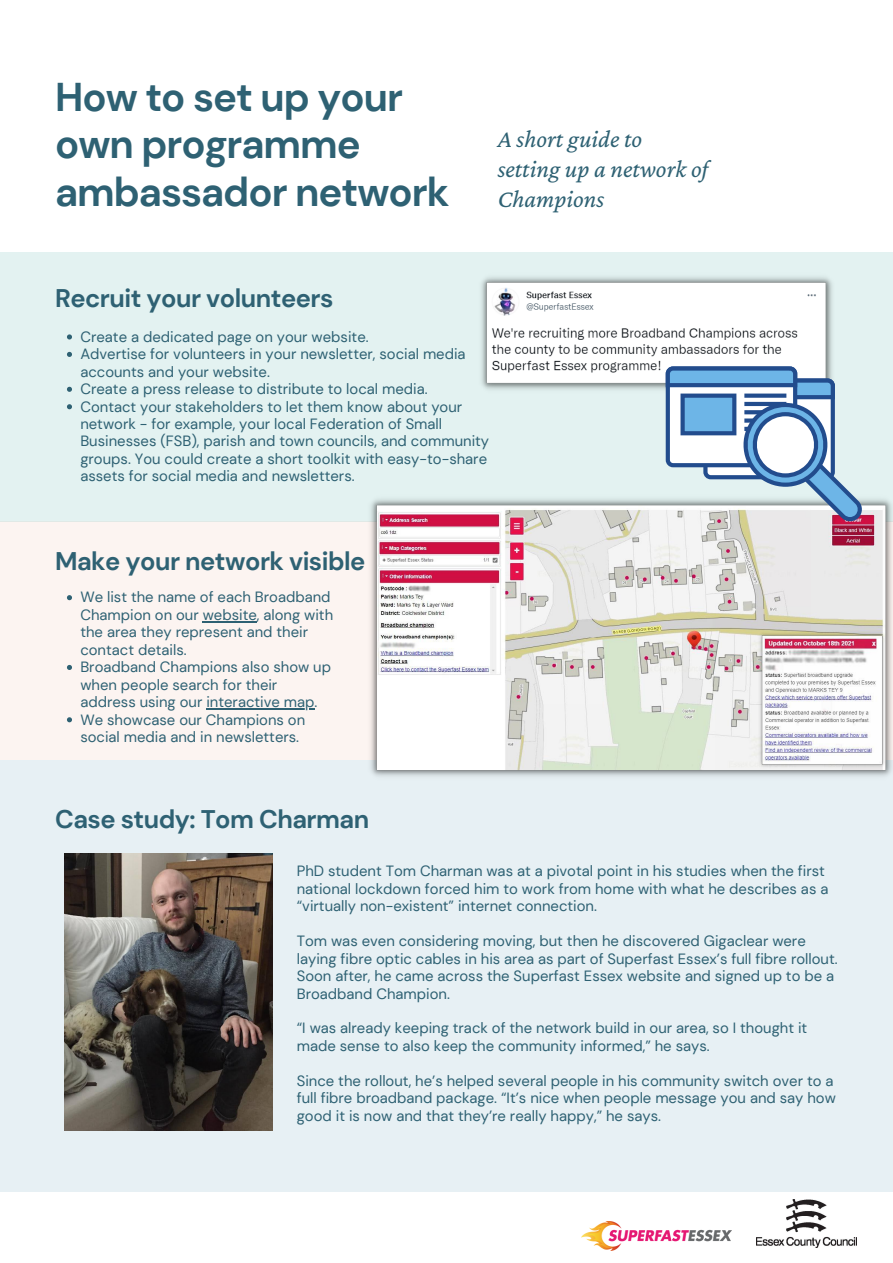
<style>
.page{position:relative;width:893px;height:1263px;background:#fff}
.page>*{position:absolute;margin:0;border:0;box-sizing:border-box;transform-origin:0 0}
.t1{font:700 40.05px/47.8px "DM Sans";letter-spacing:-.025em;color:#2e6173}
.t2{font:700 25.5px "DM Sans";letter-spacing:-.02em;color:#2e6173}
.t3{font:italic 25.05px/29.8px "Crimson Pro";color:#2e6173}
.t4{font:14.85px/17.5px "DM Sans";color:#2e6173}
</style>
<div class="page">
<div style="left:0;top:521px;width:893px;height:239px;background:#fcf4f1"></div>
<svg style="left:67px;top:595px;width:5px;height:5px"></svg>
<hr style="left:203px;top:621px;width:54px;height:1px;background:#2e6173">
<svg style="left:67px;top:665px;width:5px;height:5px"></svg>
<hr style="left:206px;top:708px;width:108px;height:1px;background:#2e6173">
<svg style="left:67px;top:717px;width:5px;height:5px"></svg>
<div style="left:0;top:252px;width:893px;height:269px;background:#e3f2f1"></div>
<img style="left:756px;top:1199px;width:100px;height:49px">
<div style="left:0;top:760px;width:893px;height:432px;background:#e7f0f4"></div>
<img style="left:581px;top:1221px;width:150px;height:29px">
<img style="left:65px;top:854px;width:208px;height:276px">
<img style="left:481px;top:277px;width:351px;height:113px">
<img style="left:368px;top:499px;width:525px;height:278px">
<svg style="left:665px;top:366px;width:198px;height:155px"></svg>
<svg style="left:67px;top:334px;width:5px;height:5px"></svg>
<svg style="left:67px;top:352px;width:5px;height:5px"></svg>
<svg style="left:67px;top:387px;width:5px;height:5px"></svg>
<svg style="left:67px;top:404px;width:5px;height:5px"></svg>
<p class="t1" style="left:55px;top:73px;width:396px">How to set up your own programme ambassador network</p>
<p class="t3" style="left:498px;top:124px;width:146px">A short guide to</p>
<p class="t3" style="left:498px;top:154px;width:212px">setting up a network of<br>Champions</p>
<p class="t2" style="left:55px;top:282px;width:280px">Recruit your volunteers</p>
<p class="t4" style="left:80px;top:328px;width:290px">Create a dedicated page on your website.</p>
<p class="t4" style="left:80px;top:345px;width:387px">Advertise for volunteers in your newsletter, social media accounts and your website.</p>
<p class="t4" style="left:80px;top:380px;width:349px">Create a press release to distribute to local media.</p>
<p class="t4" style="left:80px;top:398px;width:410px">Contact your stakeholders to let them know about your network - for example, your local Federation of Small Businesses (FSB), parish and town councils, and community groups. You could create a short toolkit with easy-to-share assets for social media and newsletters.</p>
<p class="t2" style="left:55px;top:544px;width:312px">Make your network visible</p>
<p class="t4" style="left:80px;top:589px;width:254px">We list the name of each Broadband<br>Champion on our website, along with the area they represent and their contact details.</p>
<p class="t4" style="left:80px;top:658px;width:252px">Broadband Champions also show up when people search for their address using our interactive map.</p>
<p class="t4" style="left:80px;top:711px;width:226px">We showcase our Champions on social media and in newsletters.</p>
<p class="t2" style="left:55px;top:803px;width:315px">Case study: Tom Charman</p>
<p class="t4" style="left:297px;top:862px;width:533px">PhD student Tom Charman was at a pivotal point in his studies when the first national lockdown forced him to work from home with what he describes as a “virtually non-existent” internet connection.</p>
<p class="t4" style="left:297px;top:932px;width:542px">Tom was even considering moving, but then he discovered Gigaclear were laying fibre optic cables in his area as part of Superfast Essex’s full fibre rollout.<br>Soon after, he came across the Superfast Essex website and signed up to be a Broadband Champion.</p>
<p class="t4" style="left:297px;top:1019px;width:512px">“I was already keeping track of the network build in our area, so I thought it made sense to also keep the community informed,” he says.</p>
<p class="t4" style="left:297px;top:1072px;width:540px">Since the rollout, he’s helped several people in his community switch over to a full fibre broadband package. “It’s nice when people message you and say how good it is now and that they’re really happy,” he says.</p>
</div>
